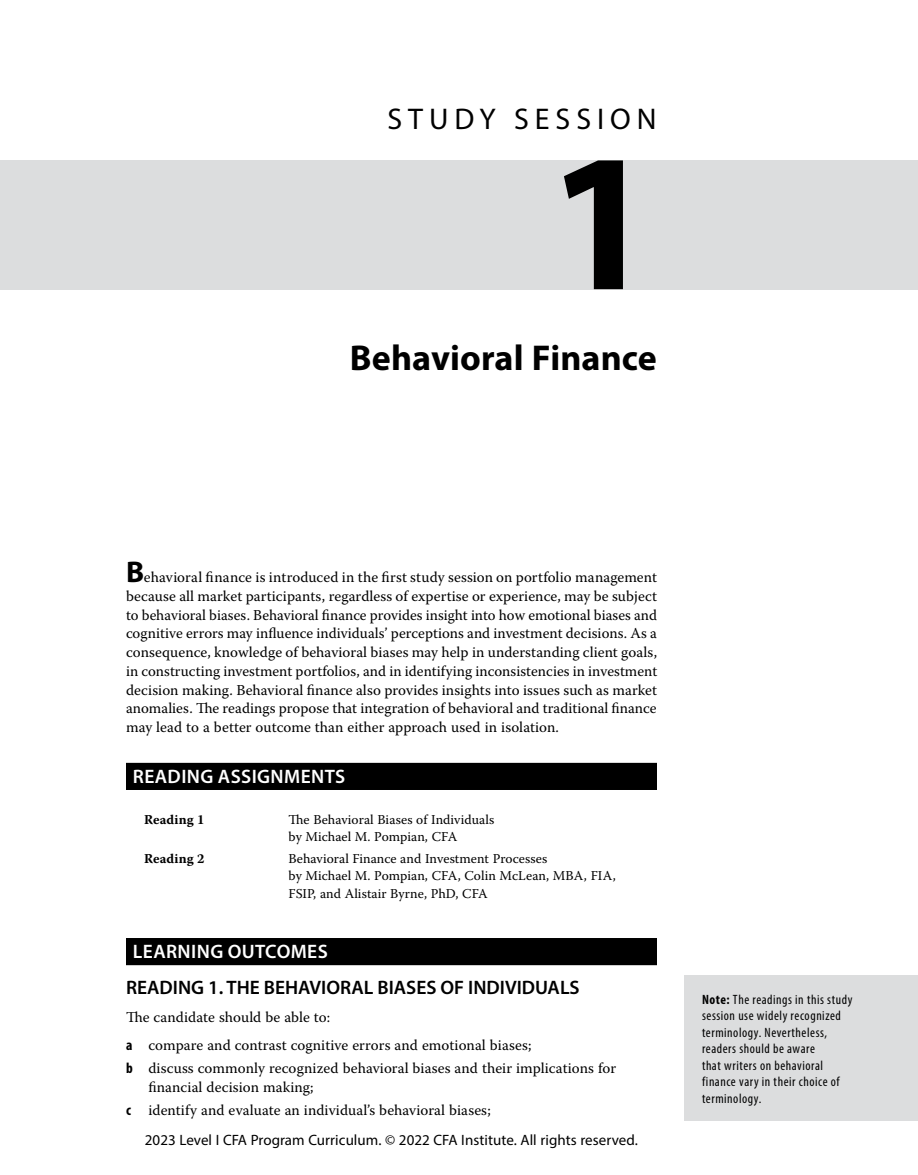
<style>
.page{position:relative;width:918px;height:1175px;background:#fff}
.page>*{position:absolute;margin:0;border:0;box-sizing:border-box;transform-origin:0 0}
.t1{font:700 198px "Myriad Pro";color:#000}
.t2{font:700 36px "Myriad Pro";letter-spacing:.005em;color:#000}
.t3{font:30px "Myriad Pro";letter-spacing:.2em;color:#000}
.t4{font:600 19.5px "Myriad Pro";color:#000}
.t5{font:600 19.5px "Myriad Pro";letter-spacing:.02em;color:#fff}
.t6{font:15px/18.8px "Warnock Pro";letter-spacing:.005em;color:#000}
.t7{font:15px "Myriad Pro";letter-spacing:.005em;color:#000}
.t8{font:13.5px/17.2px "Warnock Pro";letter-spacing:.005em;color:#000}
.t9{font:condensed 13.5px/16.5px "Myriad Pro";letter-spacing:.04em;color:#000}
.t10{font:700 13.5px "Warnock Pro";letter-spacing:.01em;color:#000}
.s1{font-family:"Myriad Pro";font-weight:700;font-size:30px}
.s2{font-family:"Myriad Pro";font-weight:700;font-stretch:condensed}
.s3{font-weight:700}
</style>
<div class="page">
<div style="left:0;top:160px;width:918px;height:129px;background:#dcddde"></div>
<div style="left:126px;top:763px;width:531px;height:27px;background:#000"></div>
<div style="left:126px;top:938px;width:531px;height:27px;background:#000"></div>
<div style="left:684px;top:975px;width:234px;height:145px;background:#dcddde"></div>
<h3 class="t3" style="left:387px;top:100px;width:271px">STUDY SESSION</h3>
<h1 class="t1" style="left:547px;top:93px;width:111px">1</h1>
<h2 class="t2" style="left:350px;top:334px;width:309px">Behavioral Finance</h2>
<p class="t6" style="left:126px;top:567px;width:533px;text-align:justify"><span class="s1">B</span>ehavioral finance is introduced in the first study session on portfolio management because all market participants, regardless of expertise or experience, may be subject to behavioral biases. Behavioral finance provides insight into how emotional biases and cognitive errors may influence individuals’ perceptions and investment decisions. As a consequence, knowledge of behavioral biases may help in understanding client goals, in constructing investment portfolios, and in identifying inconsistencies in investment decision making. Behavioral finance also provides insights into issues such as market anomalies. The readings propose that integration of behavioral and traditional finance may lead to a better outcome than either approach used in isolation.</p>
<h3 class="t5" style="left:133px;top:764px;width:214px">READING ASSIGNMENTS</h3>
<p class="t10" style="left:144px;top:811px;width:62px">Reading 1</p>
<p class="t8" style="left:289px;top:810px;width:207px">The Behavioral Biases of Individuals by Michael M. Pompian, CFA</p>
<p class="t10" style="left:144px;top:850px;width:62px">Reading 2</p>
<p class="t8" style="left:289px;top:849px;width:329px">Behavioral Finance and Investment Processes<br>by Michael M. Pompian, CFA, Colin McLean, MBA, FIA,<br>FSIP, and Alistair Byrne, PhD, CFA</p>
<h3 class="t5" style="left:133px;top:939px;width:196px">LEARNING OUTCOMES</h3>
<h3 class="t4" style="left:126px;top:975px;width:455px">READING 1. THE BEHAVIORAL BIASES OF INDIVIDUALS</h3>
<p class="t6" style="left:126px;top:1003px;width:407px;line-height:27.8px">The candidate should be able to:<br><span class="s2">a</span> compare and contrast cognitive errors and emotional biases;</p>
<p class="t6" style="left:148px;top:1058px;width:469px;text-indent:-22px"><span class="s2">b</span> discuss commonly recognized behavioral biases and their implications for financial decision making;</p>
<p class="t6" style="left:126px;top:1100px;width:366px"><span class="s2">c</span> identify and evaluate an individual’s behavioral biases;</p>
<p class="t7" style="left:145px;top:1130px;width:495px">2023 Level I CFA Program Curriculum. © 2022 CFA Institute. All rights reserved.</p>
<p class="t9" style="left:702px;top:991px;width:152px"><span class="s3">Note:</span> The readings in this study session use widely recognized terminology. Nevertheless, readers should be aware<br>that writers on behavioral finance vary in their choice of terminology.</p>
</div>
